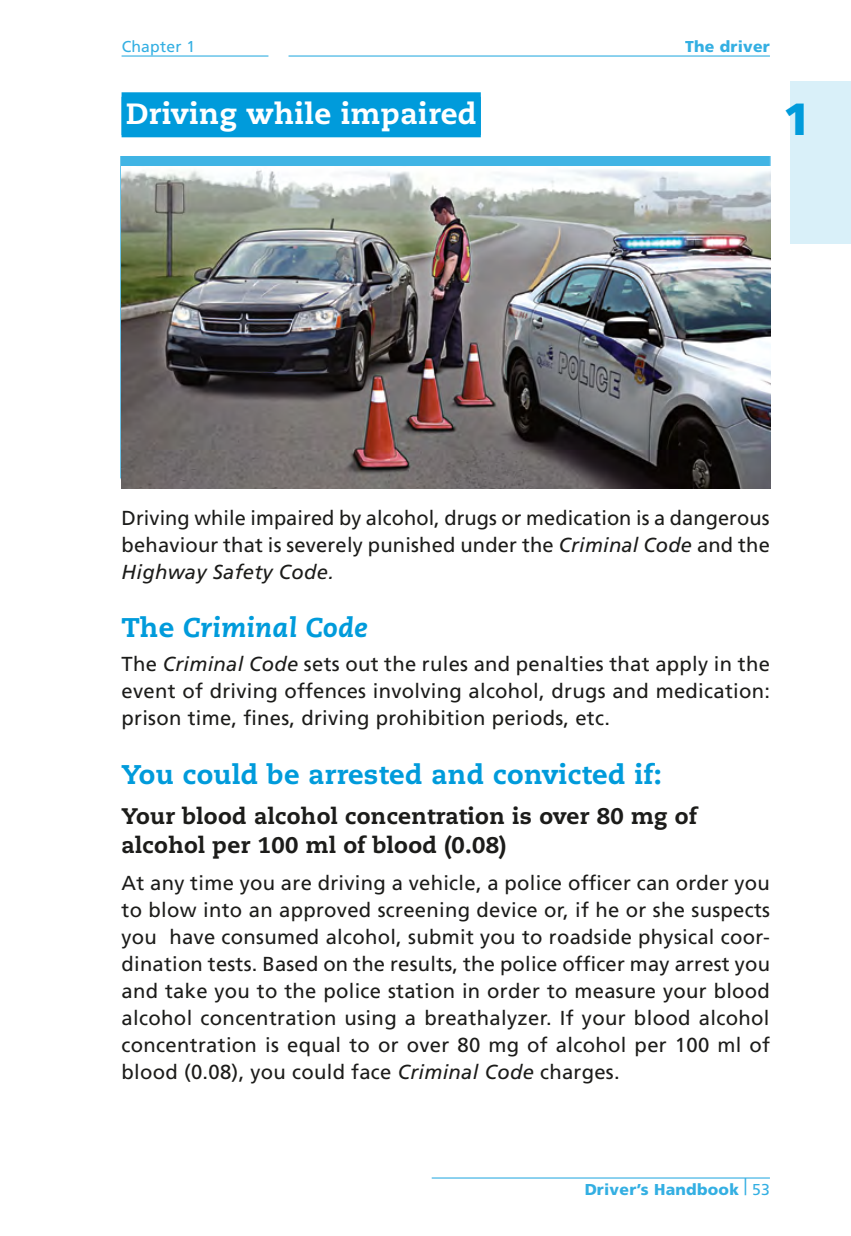
<style>
.page{position:relative;width:851px;height:1236px;background:#fff}
.page>*{position:absolute;margin:0;border:0;box-sizing:border-box;transform-origin:0 0}
.t1{font:900 45px "Frutiger LT Std";color:#009bdb}
.t2{font:800 29.25px "Caecilia LT Std";letter-spacing:.015em;color:#fff}
.t3{font:800 27px "Caecilia LT Std";letter-spacing:.015em;color:#009bdb}
.t4{font:italic 800 27px "Caecilia LT Std";letter-spacing:.015em;color:#009bdb}
.t5{font:800 22.5px/29.2px "Caecilia LT Std";letter-spacing:.015em;color:#1c1c1a}
.t6{font:20.25px/27px "Frutiger LT Std";letter-spacing:.015em;color:#1c1c1a;text-align:justify}
.t7{font:900 15.75px "Frutiger LT Std";letter-spacing:.015em;color:#009bdb}
.t8{font:15.75px "Frutiger LT Std";letter-spacing:.015em;color:#009bdb}
.s1{font-style:italic}
.s2{font-style:normal}
.s3{font-weight:400}
</style>
<div class="page">
<hr style="left:122px;top:55px;width:146px;height:2px;background:#009bdb">
<hr style="left:288px;top:55px;width:482px;height:2px;background:#009bdb">
<div style="left:790px;top:81px;width:60px;height:162px;background:#d9f0f9"></div>
<hr style="left:431px;top:1177px;width:339px;height:1px;background:#009bdb">
<div style="left:122px;top:92px;width:359px;height:43px;background:#009bdb"></div>
<div style="left:122px;top:97px;width:359px;height:40px;background:#009bdb"></div>
<div style="left:120px;top:156px;width:650px;height:323px;background:#40b4e4"></div>
<img style="left:121px;top:166px;width:649px;height:322px">
<p class="t8" style="left:122px;top:38px;width:75px">Chapter 1</p>
<p class="t7" style="left:685px;top:37px;width:86px">The driver</p>
<p class="t2" style="left:126px;top:95px;width:352px">Driving while impaired</p>
<h1 class="t1" style="left:782px;top:92px;width:29px">1</h1>
<p class="t6" style="left:122px;top:504px;width:649px">Driving while impaired by alcohol, drugs or medication is a dangerous behaviour that is severely punished under the <span class="s1">Criminal Code</span> and the <span class="s1">Highway Safety Code.</span></p>
<p class="t4" style="left:122px;top:612px;width:247px"><span class="s2">The</span> Criminal Code</p>
<p class="t6" style="left:122px;top:650px;width:650px">The <span class="s1">Criminal Code</span> sets out the rules and penalties that apply in the event of driving offences involving alcohol, drugs and medication: prison time, fines, driving prohibition periods, etc.</p>
<p class="t3" style="left:122px;top:757px;width:541px">You could be arrested and convicted if:</p>
<p class="t5" style="left:122px;top:801px;width:577px">Your blood alcohol concentration is over 80 mg of alcohol per 100 ml of blood (0.08)</p>
<p class="t6" style="left:122px;top:869px;width:650px">At any time you are driving a vehicle, a police officer can order you to blow into an approved screening device or, if he or she suspects you have consumed alcohol, submit you to roadside physical coor&shy;dination tests. Based on the results, the police officer may arrest you and take you to the police station in order to measure your blood alcohol concentration using a breathalyzer. If your blood alcohol concentration is equal to or over 80 mg of alcohol per 100 ml of blood (0.08), you could face <span class="s1">Criminal Code</span> charges.</p>
<p class="t7" style="left:584px;top:1180px;width:187px">Driver’s Handbook <sup>|</sup> <span class="s3">53</span></p>
</div>
